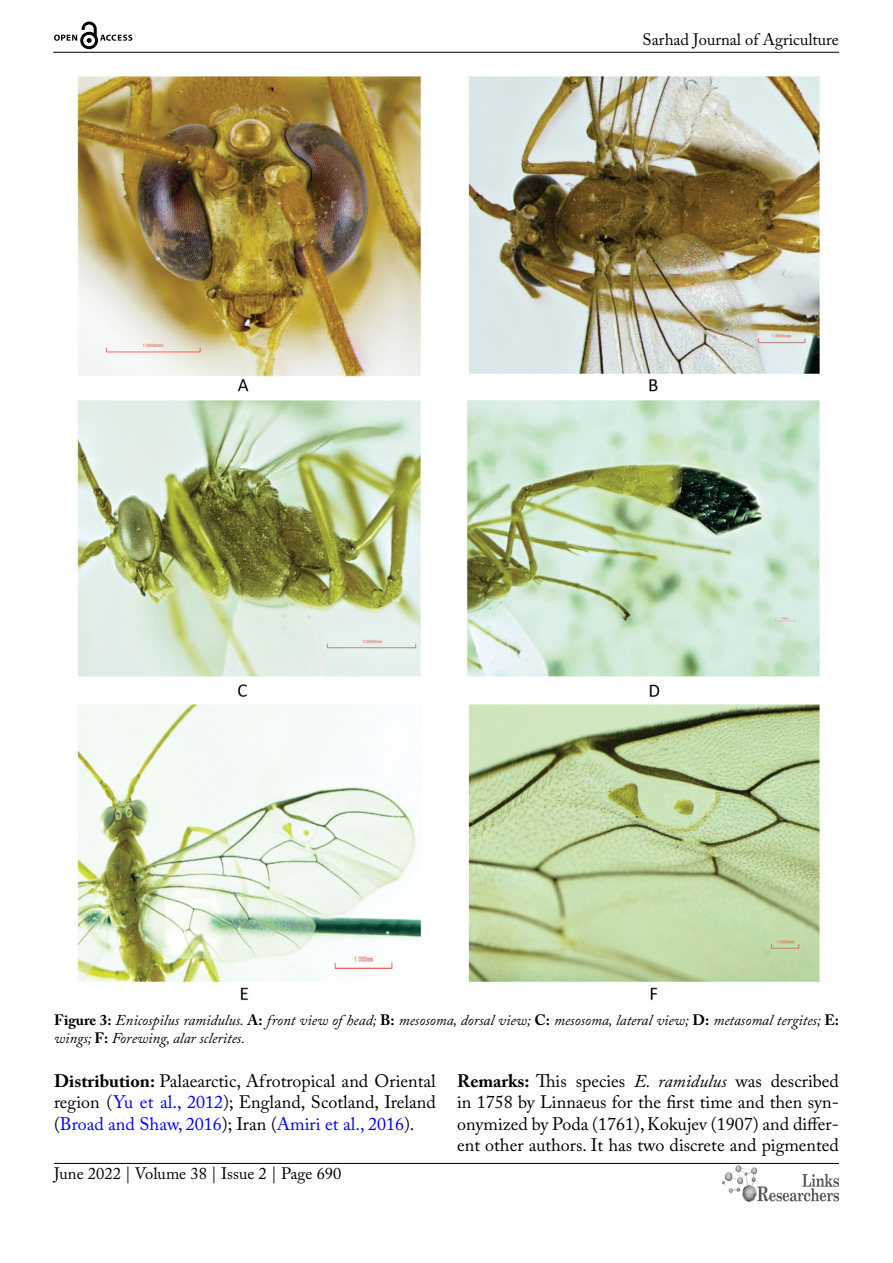
<style>
.page{position:relative;width:893px;height:1263px;background:#fff}
.page>*{position:absolute;margin:0;border:0;box-sizing:border-box;transform-origin:0 0}
.t1{font:18px/21.6px "Adobe Caslon Pro";color:#000;text-align:justify}
.t2{font:16.5px "Adobe Caslon Pro";color:#000}
.t3{font:italic 15px/18px "Adobe Caslon Pro";color:#000}
.s1{font-weight:700;font-style:normal}
.s2{font-weight:700}
.s3{color:#00f}
.s4{font-style:italic}
</style>
<div class="page">
<hr style="left:53px;top:52px;width:786px;height:1px;background:#000">
<hr style="left:54px;top:1163px;width:785px;height:1px;background:#000">
<img style="left:722px;top:1166px;width:117px;height:36px">
<svg style="left:54px;top:22px;width:78px;height:27px"></svg>
<img style="left:73px;top:75px;width:748px;height:926px">
<p class="t2" style="left:643px;top:30px;width:198px">Sarhad Journal of Agriculture</p>
<p class="t3" style="left:54px;top:1011px;width:786px"><span class="s1">Figure 3:</span> Enicospilus ramidulus. <span class="s1">A:</span> front view of head; <span class="s1">B:</span> mesosoma, dorsal view; <span class="s1">C:</span> mesosoma, lateral view; <span class="s1">D:</span> metasomal tergites; <span class="s1">E: </span>wings; <span class="s1">F:</span> Forewing, alar sclerites.</p>
<p class="t1" style="left:54px;top:1069px;width:383px"><span class="s2">Distribution:</span> Palaearctic, Afrotropical and Oriental region (<span class="s3">Yu et al., 2012</span>); England, Scotland, Ireland (<span class="s3">Broad and Shaw, 2016</span>); Iran (<span class="s3">Amiri et al., 2016</span>).</p>
<p class="t1" style="left:457px;top:1069px;width:383px"><span class="s2">Remarks:</span> This species <span class="s4">E. ramidulus</span> was described in 1758 by Linnaeus for the first time and then syn&shy;onymized by Poda (1761), Kokujev (1907) and differ&shy;ent other authors. It has two discrete and pigmented</p>
<p class="t2" style="left:54px;top:1164px;width:289px">June 2022 | Volume 38 | Issue 2 | Page 690</p>
</div>
